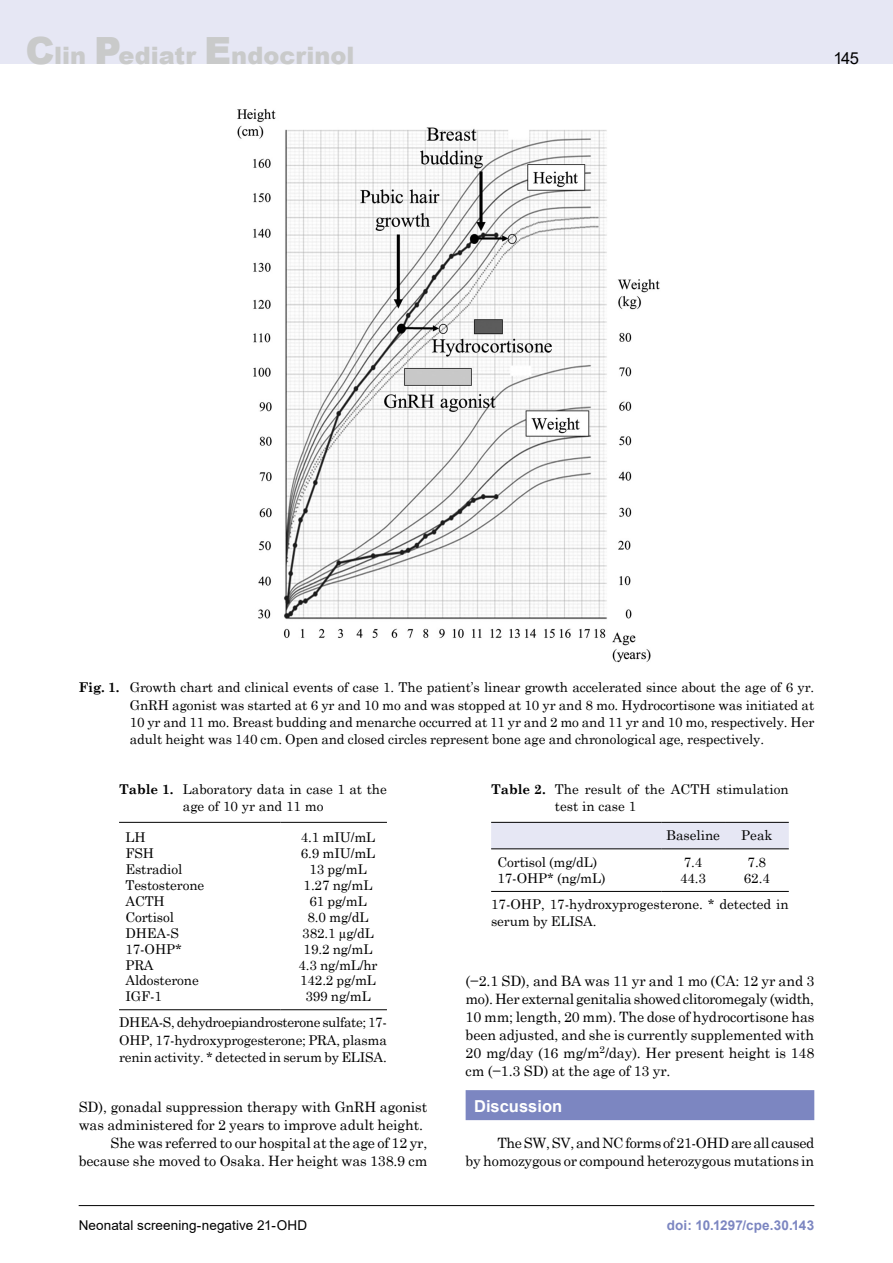
<style>
.page{position:relative;width:893px;height:1263px;background:#fff}
.page>*{position:absolute;margin:0;border:0;box-sizing:border-box;transform-origin:0 0}
.t1{font:900 24px "Arial";color:#c9caca}
.t2{font:700 16.5px "Arial";color:#fff}
.t3{font:16.5px "Arial";color:#000}
.t4{font:14.25px/18px "Century Schoolbook";letter-spacing:-.01em;color:#000;text-align:right}
.t5{font:13.5px/17.2px "Century Schoolbook";letter-spacing:-.01em;color:#000}
.t6{font:13.5px "Arial";letter-spacing:.005em;color:#000}
.t7{font:700 13.5px "Arial";letter-spacing:.015em;color:#7c86c1}
.s1{font-size:37.5px}
.s2{font-weight:700}
</style>
<div class="page">
<div style="left:0;top:0;width:893px;height:64px;background:#e6e7f4"></div>
<hr style="left:79px;top:1205px;width:735px;height:1px;background:#000">
<div style="left:466px;top:1090px;width:348px;height:30px;background:#7c86c1"></div>
<img style="left:237px;top:108px;width:423px;height:555px">
<hr style="left:119px;top:1009px;width:162px;height:1px;background:#000">
<hr style="left:281px;top:1009px;width:106px;height:1px;background:#000">
<hr style="left:119px;top:822px;width:162px;height:1px;background:#000">
<hr style="left:281px;top:822px;width:106px;height:1px;background:#000">
<div style="left:491px;top:823px;width:298px;height:25px;background:#e6e7f4"></div>
<hr style="left:491px;top:822px;width:170px;height:1px;background:#000">
<hr style="left:661px;top:822px;width:64px;height:1px;background:#000">
<hr style="left:725px;top:822px;width:64px;height:1px;background:#000">
<hr style="left:491px;top:848px;width:170px;height:1px;background:#000">
<hr style="left:661px;top:848px;width:64px;height:1px;background:#000">
<hr style="left:725px;top:848px;width:64px;height:1px;background:#000">
<hr style="left:491px;top:891px;width:170px;height:1px;background:#000">
<hr style="left:661px;top:891px;width:64px;height:1px;background:#000">
<hr style="left:725px;top:891px;width:64px;height:1px;background:#000">
<h1 class="t1" style="left:26px;top:38px;width:330px"><span class="s1">C</span>lin <span class="s1">P</span>ediatr <span class="s1">E</span>ndocrinol</h1>
<p class="t3" style="left:833px;top:47px;width:27px">145</p>
<p class="t5" style="left:130px;top:678px;width:686px;text-align:justify;text-indent:-51px"><span class="s2">Fig. 1.</span> Growth chart and clinical events of case 1. The patient’s linear growth accelerated since about the age of 6 yr.<br>GnRH agonist was started at 6 yr and 10 mo and was stopped at 10 yr and 8 mo. Hydrocortisone was initiated at 10 yr and 11 mo. Breast budding and menarche occurred at 11 yr and 2 mo and 11 yr and 10 mo, respectively. Her adult height was 140 cm. Open and closed circles represent bone age and chronological age, respectively.</p>
<p class="t5" style="left:119px;top:779px;width:269px;text-align:center"><span class="s2">Table 1.</span> Laboratory data in case 1 at the age of 10 yr and 11 mo</p>
<p class="t5" style="left:125px;top:828px;width:22px">LH</p>
<p class="t5" style="left:301px;top:828px;width:76px">4.1 mIU/mL</p>
<p class="t5" style="left:125px;top:844px;width:30px">FSH</p>
<p class="t5" style="left:301px;top:844px;width:76px">6.9 mIU/mL</p>
<p class="t5" style="left:125px;top:859px;width:58px">Estradiol</p>
<p class="t5" style="left:309px;top:859px;width:59px">13 pg/mL</p>
<p class="t5" style="left:125px;top:875px;width:80px">Testosterone</p>
<p class="t5" style="left:304px;top:875px;width:70px">1.27 ng/mL</p>
<p class="t5" style="left:125px;top:891px;width:41px">ACTH</p>
<p class="t5" style="left:309px;top:891px;width:59px">61 pg/mL</p>
<p class="t5" style="left:125px;top:907px;width:50px">Cortisol</p>
<p class="t5" style="left:308px;top:907px;width:63px">8.0 mg/dL</p>
<p class="t5" style="left:125px;top:923px;width:55px">DHEA-S</p>
<p class="t5" style="left:302px;top:923px;width:73px">382.1 µg/dL</p>
<p class="t5" style="left:125px;top:939px;width:58px">17-OHP*</p>
<p class="t5" style="left:304px;top:939px;width:70px">19.2 ng/mL</p>
<p class="t5" style="left:125px;top:955px;width:30px">PRA</p>
<p class="t5" style="left:298px;top:955px;width:81px">4.3 ng/mL/hr</p>
<p class="t5" style="left:125px;top:971px;width:75px">Aldosterone</p>
<p class="t5" style="left:300px;top:971px;width:77px">142.2 pg/mL</p>
<p class="t5" style="left:125px;top:986px;width:38px">IGF-1</p>
<p class="t5" style="left:555px;top:779px;width:235px;text-indent:-64px"><span class="s2">Table 2.</span> The result of the ACTH stimulation test in case 1</p>
<p class="t5" style="left:666px;top:826px;width:55px">Baseline</p>
<p class="t5" style="left:741px;top:826px;width:33px">Peak</p>
<p class="t5" style="left:497px;top:852px;width:101px">Cortisol (mg/dL)</p>
<p class="t5" style="left:684px;top:852px;width:20px">7.4</p>
<p class="t5" style="left:748px;top:852px;width:20px">7.8</p>
<p class="t5" style="left:497px;top:868px;width:110px">17-OHP* (ng/mL)</p>
<p class="t5" style="left:680px;top:868px;width:27px">44.3</p>
<p class="t5" style="left:491px;top:864px;width:299px;line-height:26.1px;text-indent:253px">62.4<br>17-OHP, 17-hydroxyprogesterone. * detected in</p>
<p class="t5" style="left:491px;top:912px;width:107px">serum by ELISA.</p>
<p class="t4" style="left:466px;top:970px;width:350px;text-align:justify">(−2.1 SD), and BA was 11 yr and 1 mo (CA: 12 yr and 3 mo). Her external genitalia showed clitoromegaly (width, 10 mm; length, 20 mm). The dose of hydrocortisone has been adjusted, and she is currently supplemented with 20 mg/day (16 mg/m<sup>2</sup>/day). Her present height is 148 cm (−1.3 SD) at the age of 13 yr.</p>
<p class="t2" style="left:474px;top:1094px;width:90px">Discussion</p>
<p class="t4" style="left:466px;top:1132px;width:350px">The SW, SV, and NC forms of 21-OHD are all caused<br>by homozygous or compound heterozygous mutations in</p>
<p class="t5" style="left:119px;top:982px;width:269px;line-height:26.1px;text-indent:186px">399 ng/mL<br>DHEA-S, dehydroepiandrosterone sulfate; 17-</p>
<p class="t5" style="left:119px;top:1030px;width:269px">OHP, 17-hydroxyprogesterone; PRA, plasma renin activity. * detected in serum by ELISA.</p>
<p class="t4" style="left:79px;top:1096px;width:350px">SD), gonadal suppression therapy with GnRH agonist was administered for 2 years to improve adult height.<br>She was referred to our hospital at the age of 12 yr, because she moved to Osaka. Her height was 138.9 cm</p>
<p class="t6" style="left:79px;top:1216px;width:230px">Neonatal screening-negative 21-OHD</p>
<p class="t7" style="left:667px;top:1216px;width:149px">doi: 10.1297/cpe.30.143</p>
</div>
